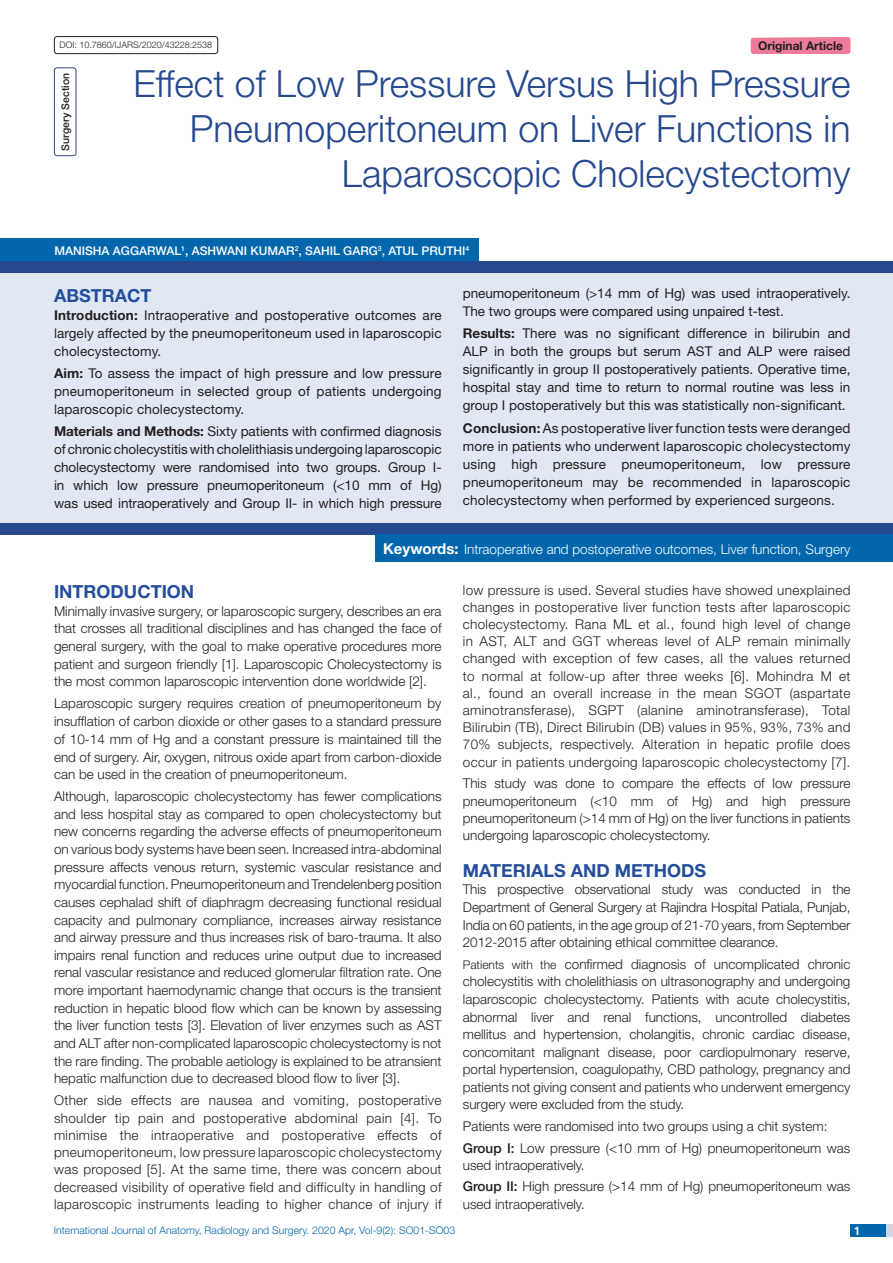
<style>
.page{position:relative;width:893px;height:1263px;background:#fff}
.page>*{position:absolute;margin:0;border:0;box-sizing:border-box;transform-origin:0 0}
.t1{font:300 37.5px/45px "Helvetica Neue";color:#25488e;text-align:right}
.Heading{font:700 18px "Helvetica Neue";color:#244e9b}
.Abstract_head{font:700 18px "Helvetica Neue";color:#244e9b}
.Body_text{font:300 13.5px/17.5px "Helvetica Neue";color:#231f20;text-align:justify}
.Abstract_Text{font:13.5px/18px "Helvetica Neue";color:#231f20;text-align:justify}
.Key_words{font:300 13.5px "Helvetica Neue";color:#fff}
.Author{font:500 12px "Helvetica Neue";color:#fff}
.t2{font:700 12px "Helvetica Neue";color:#231f20}
.t3{font:300 10.5px "Helvetica Neue";color:#0166ac}
.section{font:500 10.5px "Helvetica Neue";color:#231f20}
.t4{font:300 9px "Helvetica Neue";color:#231f20}
.s1{font-weight:700}
.s2{font-weight:700;font-size:15px}
.s3{font-size:12px}
.s4{font-weight:500}
</style>
<div class="page">
<div style="left:850px;top:1224px;width:43px;height:13px;background:#d3d5e7"></div>
<div style="left:850px;top:1224px;width:35px;height:13px;background:#0166ac"></div>
<div style="left:54px;top:67px;width:22px;height:89px;border:1px solid #25488e;border-radius:3px"></div>
<div style="left:751px;top:37px;width:99px;height:17px;background:#ee7b99"></div>
<div style="left:54px;top:36px;width:164px;height:18px;border:1px solid #231f20;border-radius:3px"></div>
<div style="left:0;top:261px;width:893px;height:12px;background:#25488e"></div>
<div style="left:0;top:522px;width:893px;height:12px;background:#25488e"></div>
<div style="left:0;top:238px;width:478px;height:23px;background:#0166ac"></div>
<div style="left:0;top:273px;width:893px;height:249px;background:#e1e8f4"></div>
<div style="left:375px;top:534px;width:518px;height:28px;background:#0166ac"></div>
<p class="t4" style="left:60px;top:39px;width:154px">DOI: 10.7860/IJARS/2020/43228:2538</p>
<p class="t2" style="left:758px;top:38px;width:87px">Original Article</p>
<p class="section" style="left:59px;top:150px;width:79px;rotate:-90deg">Surgery Section</p>
<p class="t1" style="left:133px;top:60px;width:718px">Effect of Low Pressure Versus High Pressure<br>Pneumoperitoneum on Liver Functions in<br>Laparoscopic Cholecystectomy</p>
<p class="Author" style="left:54px;top:243px;width:417px">MANISHA AGGARWAL<sup>1</sup>, ASHWANI KUMAR<sup>2</sup>, SAHIL GARG<sup>3</sup>, ATUL PRUTHI<sup>4</sup></p>
<p class="Abstract_head" style="left:54px;top:284px;width:99px">ABSTRACT</p>
<p class="Abstract_Text" style="left:54px;top:306px;width:389px"><span class="s1">Introduction:</span> Intraoperative and postoperative outcomes are largely affected by the pneumoperitoneum used in laparoscopic cholecystectomy.</p>
<p class="Abstract_Text" style="left:54px;top:364px;width:389px"><span class="s1">Aim:</span> To assess the impact of high pressure and low pressure pneumoperitoneum in selected group of patients undergoing laparoscopic cholecystectomy.</p>
<p class="Abstract_Text" style="left:54px;top:422px;width:389px"><span class="s1">Materials and Methods:</span> Sixty patients with confirmed diagnosis of chronic cholecystitis with cholelithiasis undergoing laparoscopic cholecystectomy were randomised into two groups. Group I&shy;in which low pressure pneumoperitoneum (&lt;10 mm of Hg) was used intraoperatively and Group II- in which high pressure</p>
<p class="Abstract_Text" style="left:463px;top:284px;width:389px">pneumoperitoneum (&gt;14 mm of Hg) was used intraoperatively.<br>The two groups were compared using unpaired t-test.</p>
<p class="Abstract_Text" style="left:463px;top:324px;width:389px"><span class="s1">Results:</span> There was no significant difference in bilirubin and ALP in both the groups but serum AST and ALP were raised significantly in group II postoperatively patients. Operative time, hospital stay and time to return to normal routine was less in group I postoperatively but this was statistically non-significant.</p>
<p class="Abstract_Text" style="left:463px;top:419px;width:389px"><span class="s1">Conclusion:</span> As postoperative liver function tests were deranged more in patients who underwent laparoscopic cholecystectomy using high pressure pneumoperitoneum, low pressure pneumoperitoneum may be recommended in laparoscopic cholecystectomy when performed by experienced surgeons.</p>
<p class="Key_words" style="left:383px;top:541px;width:469px"><span class="s2">Keywords:</span> Intraoperative and postoperative outcomes, Liver function, Surgery</p>
<p class="Heading" style="left:54px;top:581px;width:142px">INTRODUCTION</p>
<p class="Body_text" style="left:54px;top:602px;width:389px">Minimally invasive surgery, or laparoscopic surgery, describes an era that crosses all traditional disciplines and has changed the face of general surgery, with the goal to make operative procedures more patient and surgeon friendly [1]. Laparoscopic Cholecystectomy is the most common laparoscopic intervention done worldwide [2].</p>
<p class="Body_text" style="left:54px;top:694px;width:389px">Laparoscopic surgery requires creation of pneumoperitoneum by insufflation of carbon dioxide or other gases to a standard pressure of 10-14 mm of Hg and a constant pressure is maintained till the end of surgery. Air, oxygen, nitrous oxide apart from carbon-dioxide can be used in the creation of pneumoperitoneum.</p>
<p class="Body_text" style="left:54px;top:787px;width:389px">Although, laparoscopic cholecystectomy has fewer complications and less hospital stay as compared to open cholecystectomy but new concerns regarding the adverse effects of pneumoperitoneum on various body systems have been seen. Increased intra-abdominal pressure affects venous return, systemic vascular resistance and myocardial function. Pneumoperitoneum and Trendelenberg position causes cephalad shift of diaphragm decreasing functional residual capacity and pulmonary compliance, increases airway resistance and airway pressure and thus increases risk of baro-trauma. It also impairs renal function and reduces urine output due to increased renal vascular resistance and reduced glomerular filtration rate. One more important haemodynamic change that occurs is the transient reduction in hepatic blood flow which can be known by assessing the liver function tests [3]. Elevation of liver enzymes such as AST and ALT after non-complicated laparoscopic cholecystectomy is not the rare finding. The probable aetiology is explained to be atransient hepatic malfunction due to decreased blood flow to liver [3].</p>
<p class="Body_text" style="left:54px;top:1091px;width:389px">Other side effects are nausea and vomiting, postoperative shoulder tip pain and postoperative abdominal pain [4]. To minimise the intraoperative and postoperative effects of pneumoperitoneum, low pressure laparoscopic cholecystectomy was proposed [5]. At the same time, there was concern about decreased visibility of operative field and difficulty in handling of laparoscopic instruments leading to higher chance of injury if</p>
<p class="t3" style="left:54px;top:1224px;width:403px">International Journal of Anatomy, Radiology and Surgery. 2020 Apr, Vol-9(2): SO01-SO03</p>
<p class="Body_text" style="left:463px;top:581px;width:389px;line-height:17.1px">low pressure is used. Several studies have showed unexplained changes in postoperative liver function tests after laparoscopic cholecystectomy. Rana ML et al., found high level of change in AST, ALT and GGT whereas level of ALP remain minimally changed with exception of few cases, all the values returned to normal at follow-up after three weeks [6]. Mohindra M et al., found an overall increase in the mean SGOT (aspartate aminotransferase), SGPT (alanine aminotransferase), Total Bilirubin (TB), Direct Bilirubin (DB) values in 95%, 93%, 73% and 70% subjects, respectively. Alteration in hepatic profile does occur in patients undergoing laparoscopic cholecystectomy [7].</p>
<p class="Body_text" style="left:463px;top:774px;width:389px">This study was done to compare the effects of low pressure pneumoperitoneum (&lt;10 mm of Hg) and high pressure pneumoperitoneum (&gt;14 mm of Hg) on the liver functions in patients undergoing laparoscopic cholecystectomy.</p>
<p class="Heading" style="left:463px;top:859px;width:245px">MATERIALS AND METHODS</p>
<p class="Body_text" style="left:463px;top:880px;width:389px">This prospective observational study was conducted in the Department of General Surgery at Rajindra Hospital Patiala, Punjab, India on 60 patients, in the age group of 21-70 years, from September 2012-2015 after obtaining ethical committee clearance.</p>
<p class="Body_text" style="left:463px;top:955px;width:389px"><span class="s3">Patients with the</span> confirmed diagnosis of uncomplicated chronic cholecystitis with cholelithiasis on ultrasonography and undergoing laparoscopic cholecystectomy. Patients with acute cholecystitis, abnormal liver and renal functions, uncontrolled diabetes mellitus and hypertension, cholangitis, chronic cardiac disease, concomitant malignant disease, poor cardiopulmonary reserve, portal hypertension, coagulopathy, CBD pathology, pregnancy and patients not giving consent and patients who underwent emergency surgery were excluded from the study.</p>
<p class="Body_text" style="left:463px;top:1117px;width:366px">Patients were randomised into two groups using a chit system:</p>
<p class="Body_text" style="left:463px;top:1139px;width:389px"><span class="s4">Group I:</span> Low pressure (&lt;10 mm of Hg) pneumoperitoneum was used intraoperatively.</p>
<p class="Body_text" style="left:463px;top:1178px;width:389px"><span class="s4">Group II:</span> High pressure (&gt;14 mm of Hg) pneumoperitoneum was used intraoperatively.</p>
<p class="Author" style="left:854px;top:1223px;width:8px">1</p>
</div>
